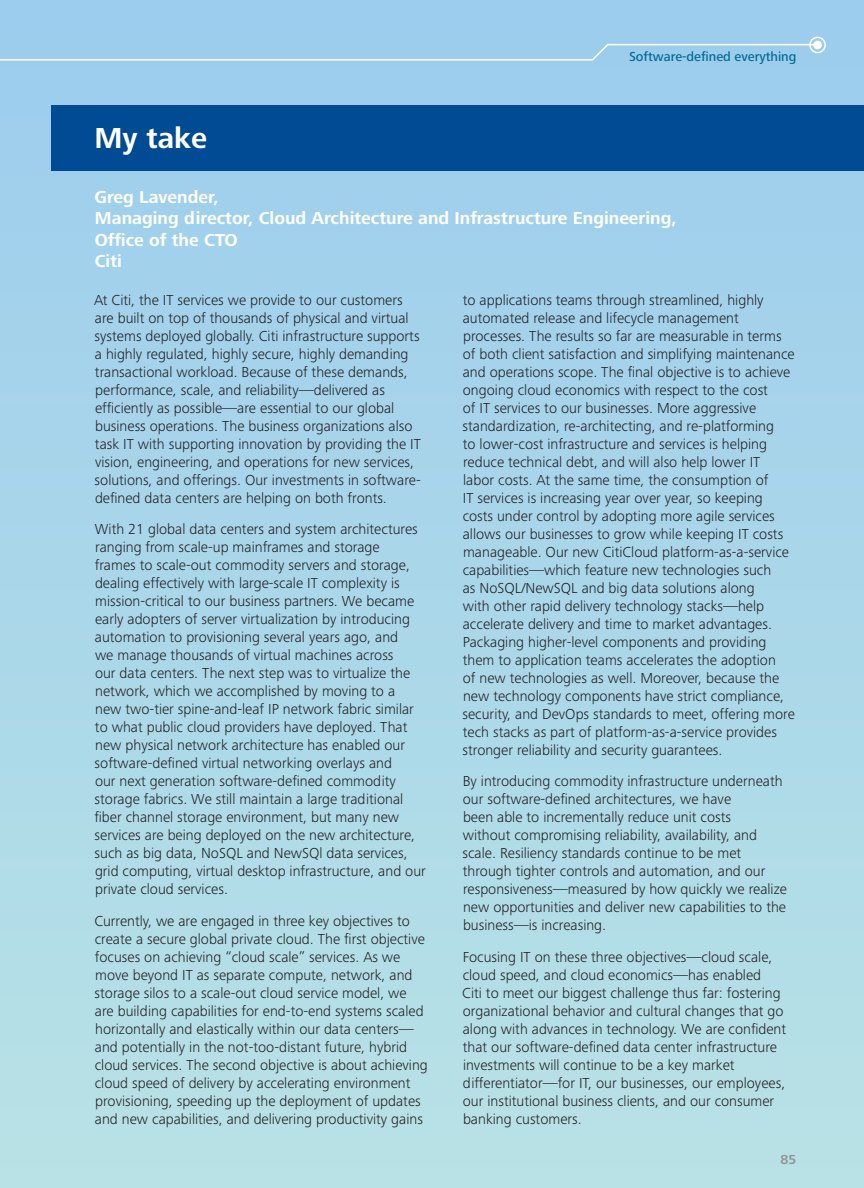
<style>
.page{position:relative;width:864px;height:1188px;background:#fff}
.page>*{position:absolute;margin:0;border:0;box-sizing:border-box;transform-origin:0 0}
.heading1a-subheading{font:700 30px "Frutiger Next Pro";color:#fff}
.heading3{font:700 18px "Frutiger Next Pro";color:#fff}
.sidebar-body{font:300 15px/18px "Frutiger Next Pro";color:#231f20}
.t1{font:500 13.5px "Frutiger Next Pro";color:#006b95}
.t2{font:700 13.5px "Frutiger Next Pro";color:#939598}
</style>
<div class="page">
<div style="left:0;top:0;width:864px;height:1188px;background:linear-gradient(to bottom,#9cccee,#b8e2e6)"></div>
<div style="left:809px;top:37px;width:17px;height:16px;border:2px solid #fff;border-radius:50%"></div>
<svg style="left:0;top:43px;width:819px;height:19px;background:#a4d0ee"></svg>
<div style="left:813px;top:41px;width:9px;height:8px;background:#fff;border-radius:50%"></div>
<div style="left:52px;top:105px;width:812px;height:66px;background:#014a94"></div>
<p class="t1" style="left:629px;top:49px;width:169px">Software-defined everything</p>
<p class="heading1a-subheading" style="left:94px;top:121px;width:114px">My take</p>
<p class="heading3" style="left:95px;top:186px;width:126px">Greg Lavender,</p>
<p class="heading3" style="left:95px;top:208px;width:583px">Managing director, Cloud Architecture and Infrastructure Engineering,</p>
<p class="heading3" style="left:95px;top:229px;width:145px">Office of the CTO</p>
<p class="heading3" style="left:95px;top:251px;width:29px">Citi</p>
<p class="sidebar-body" style="left:94px;top:291px;width:328px">At Citi, the IT services we provide to our customers are built on top of thousands of physical and virtual systems deployed globally. Citi infrastructure supports a highly regulated, highly secure, highly demanding transactional workload. Because of these demands, performance, scale, and reliability—delivered as efficiently as possible—are essential to our global business operations. The business organizations also task IT with supporting innovation by providing the IT vision, engineering, and operations for new services, solutions, and offerings. Our investments in software&shy;defined data centers are helping on both fronts.</p>
<p class="sidebar-body" style="left:94px;top:520px;width:333px">With 21 global data centers and system architectures ranging from scale-up mainframes and storage<br>frames to scale-out commodity servers and storage, dealing effectively with large-scale IT complexity is mission-critical to our business partners. We became early adopters of server virtualization by introducing automation to provisioning several years ago, and<br>we manage thousands of virtual machines across<br>our data centers. The next step was to virtualize the network, which we accomplished by moving to a<br>new two-tier spine-and-leaf IP network fabric similar to what public cloud providers have deployed. That new physical network architecture has enabled our software-defined virtual networking overlays and<br>our next generation software-defined commodity storage fabrics. We still maintain a large traditional fiber channel storage environment, but many new services are being deployed on the new architecture, such as big data, NoSQL and NewSQl data services, grid computing, virtual desktop infrastructure, and our private cloud services.</p>
<p class="sidebar-body" style="left:94px;top:912px;width:335px">Currently, we are engaged in three key objectives to create a secure global private cloud. The first objective focuses on achieving “cloud scale” services. As we move beyond IT as separate compute, network, and storage silos to a scale-out cloud service model, we are building capabilities for end-to-end systems scaled horizontally and elastically within our data centers— and potentially in the not-too-distant future, hybrid cloud services. The second objective is about achieving cloud speed of delivery by accelerating environment provisioning, speeding up the deployment of updates and new capabilities, and delivering productivity gains</p>
<p class="sidebar-body" style="left:463px;top:291px;width:334px">to applications teams through streamlined, highly automated release and lifecycle management processes. The results so far are measurable in terms of both client satisfaction and simplifying maintenance and operations scope. The final objective is to achieve ongoing cloud economics with respect to the cost<br>of IT services to our businesses. More aggressive standardization, re-architecting, and re-platforming<br>to lower-cost infrastructure and services is helping reduce technical debt, and will also help lower IT<br>labor costs. At the same time, the consumption of<br>IT services is increasing year over year, so keeping costs under control by adopting more agile services allows our businesses to grow while keeping IT costs manageable. Our new CitiCloud platform-as-a-service capabilities—which feature new technologies such<br>as NoSQL/NewSQL and big data solutions along<br>with other rapid delivery technology stacks—help accelerate delivery and time to market advantages.<br>Packaging higher-level components and providing them to application teams accelerates the adoption<br>of new technologies as well. Moreover, because the new technology components have strict compliance, security, and DevOps standards to meet, offering more tech stacks as part of platform-as-a-service provides stronger reliability and security guarantees.</p>
<p class="sidebar-body" style="left:463px;top:772px;width:326px">By introducing commodity infrastructure underneath our software-defined architectures, we have<br>been able to incrementally reduce unit costs<br>without compromising reliability, availability, and scale. Resiliency standards continue to be met through tighter controls and automation, and our responsiveness—measured by how quickly we realize new opportunities and deliver new capabilities to the business—is increasing.</p>
<p class="sidebar-body" style="left:462px;top:948px;width:325px">Focusing IT on these three objectives—cloud scale, cloud speed, and cloud economics—has enabled<br>Citi to meet our biggest challenge thus far: fostering organizational behavior and cultural changes that go along with advances in technology. We are confident that our software-defined data center infrastructure investments will continue to be a key market differentiator—for IT, our businesses, our employees, our institutional business clients, and our consumer banking customers.</p>
<p class="t2" style="left:781px;top:1152px;width:17px">85</p>
</div>
